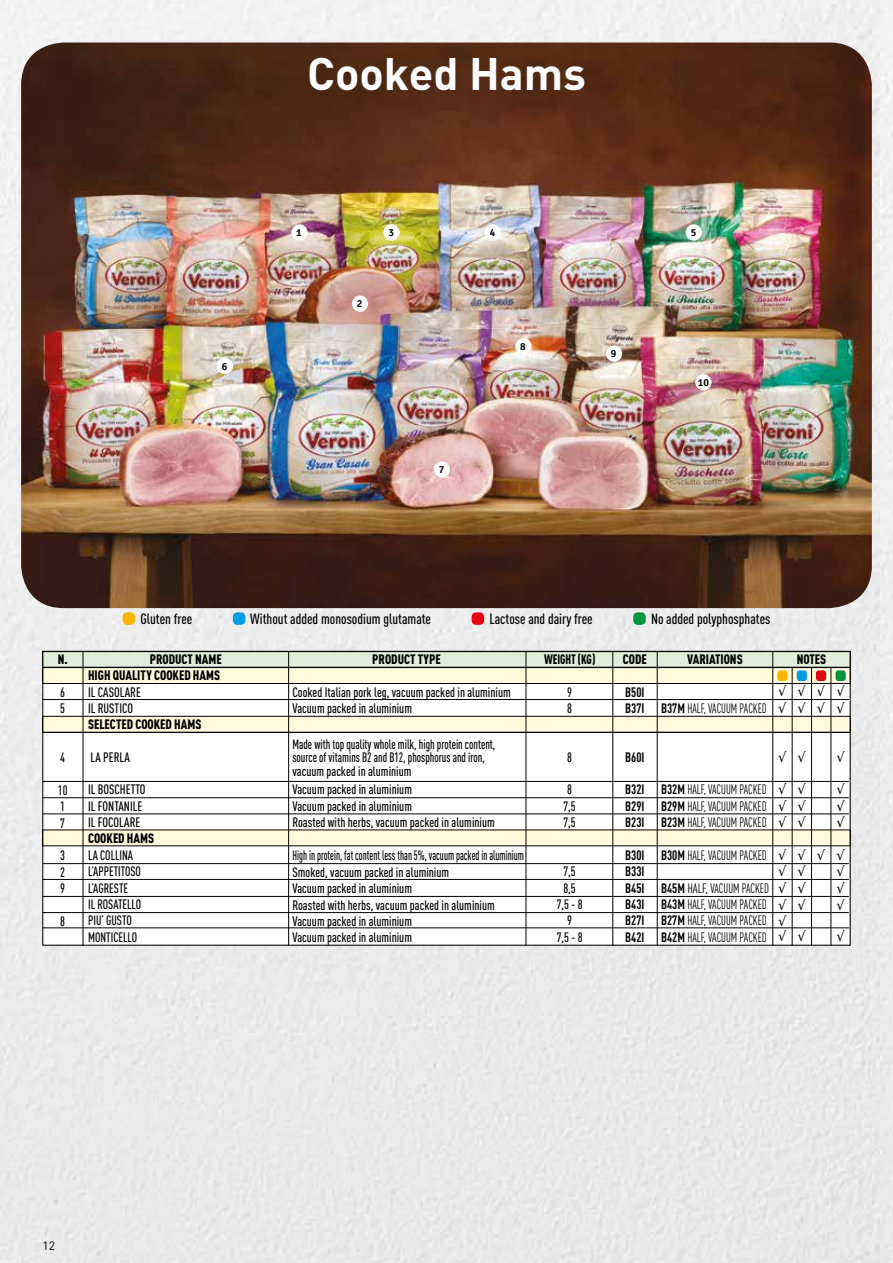
<style>
.page{position:relative;width:893px;height:1263px;background:#fff}
.page>*{position:absolute;margin:0;border:0;box-sizing:border-box;transform-origin:0 0}
.t1{font:700 45px "DIN Pro";color:#fff}
.t2{font:500 14.7px "DIN Cond";color:#000}
.t3{font:500 13.5px/16.4px "DIN Cond";color:#000;scale:.95 1}
.t4{font:500 13.5px/13.5px "DIN Cond";color:#000;scale:.86 1}
.t5{font:13.5px/16.4px "DIN Cond";color:#000;text-align:justify;scale:.86 1}
.t6{font:900 13.5px "DIN Cond";color:#000;scale:.95 1}
.t7{font:13.5px/16.4px "DIN Cond";color:#000;scale:.95 1}
.t8{font:500 13.5px/16.4px "DIN Cond";color:#000;scale:.9 1}
.t9{font:500 13.5px "DIN Cond";color:#000;scale:.76 1}
.t10{font:700 13.5px/16.4px "DIN Cond";color:#000;text-align:justify;scale:.95 1}
.t11{font:13.5px/16.4px "Symbol";color:#000;text-align:justify;scale:.95 1}
.t12{font:900 13.5px "DIN Cond";color:#000;scale:.83 1}
.t13{font:12px "DIN Pro";color:#000}
.t14{font:600 10.5px "Signika";color:#000}
.s1{font-weight:700}
</style>
<div class="page">
<img style="left:21px;top:43px;width:851px;height:565px">
<div style="left:123px;top:612px;width:12px;height:13px;background:#f9b500;border-radius:4px"></div>
<div style="left:233px;top:612px;width:12px;height:13px;background:#009fe3;border-radius:4px"></div>
<div style="left:472px;top:612px;width:12px;height:13px;background:#e30613;border-radius:4px"></div>
<div style="left:633px;top:612px;width:13px;height:13px;background:#009641;border-radius:4px"></div>
<div style="left:880px;top:0;width:13px;height:1263px;background:#eee"></div>
<div style="left:291px;top:224px;width:17px;height:17px;background:#fff;border-radius:50%"></div>
<div style="left:352px;top:296px;width:16px;height:16px;background:#fff;border-radius:50%"></div>
<div style="left:383px;top:224px;width:17px;height:17px;background:#fff;border-radius:50%"></div>
<div style="left:485px;top:224px;width:16px;height:17px;background:#fff;border-radius:50%"></div>
<div style="left:686px;top:224px;width:16px;height:17px;background:#fff;border-radius:50%"></div>
<div style="left:217px;top:358px;width:16px;height:16px;background:#fff;border-radius:50%"></div>
<div style="left:434px;top:461px;width:16px;height:17px;background:#fff;border-radius:50%"></div>
<div style="left:515px;top:338px;width:16px;height:16px;background:#fff;border-radius:50%"></div>
<div style="left:606px;top:345px;width:16px;height:17px;background:#fff;border-radius:50%"></div>
<div style="left:695px;top:374px;width:16px;height:16px;background:#fff;border-radius:50%"></div>
<div style="left:43px;top:830px;width:807px;height:16px;background:#fffadb"></div>
<div style="left:43px;top:667px;width:807px;height:16px;background:#fffadb"></div>
<div style="left:42px;top:667px;width:808px;height:17px;border:1px solid #000"></div>
<div style="left:43px;top:716px;width:807px;height:16px;background:#fffadb"></div>
<div style="left:42px;top:716px;width:808px;height:16px;border:1px solid #000"></div>
<div style="left:43px;top:651px;width:807px;height:16px;background:#e2edd9"></div>
<hr style="left:288px;top:651px;width:1px;height:295px;background:#000">
<hr style="left:526px;top:651px;width:1px;height:295px;background:#000">
<hr style="left:612px;top:651px;width:1px;height:295px;background:#000">
<hr style="left:657px;top:651px;width:1px;height:295px;background:#000">
<hr style="left:772px;top:651px;width:1px;height:295px;background:#000">
<hr style="left:792px;top:667px;width:1px;height:279px;background:#000">
<hr style="left:811px;top:667px;width:1px;height:279px;background:#000">
<hr style="left:831px;top:667px;width:1px;height:279px;background:#000">
<div style="left:777px;top:670px;width:10px;height:11px;background:#f9b500;border-radius:3px"></div>
<div style="left:797px;top:670px;width:10px;height:11px;background:#009fe3;border-radius:3px"></div>
<div style="left:816px;top:670px;width:10px;height:11px;background:#e30613;border-radius:3px"></div>
<div style="left:835px;top:670px;width:11px;height:11px;background:#009641;border-radius:3px"></div>
<hr style="left:42px;top:699px;width:807px;height:1px;background:#000">
<hr style="left:42px;top:732px;width:807px;height:1px;background:#000">
<hr style="left:42px;top:781px;width:807px;height:1px;background:#000">
<hr style="left:42px;top:927px;width:807px;height:1px;background:#000">
<hr style="left:42px;top:814px;width:807px;height:1px;background:#000">
<hr style="left:42px;top:797px;width:807px;height:1px;background:#000">
<hr style="left:42px;top:896px;width:807px;height:1px;background:#000">
<hr style="left:42px;top:879px;width:807px;height:1px;background:#000">
<hr style="left:42px;top:863px;width:807px;height:1px;background:#000">
<hr style="left:42px;top:912px;width:807px;height:1px;background:#000">
<hr style="left:83px;top:651px;width:1px;height:295px;background:#000">
<svg style="left:779px;top:863px;width:8px;height:2px"></svg>
<svg style="left:798px;top:863px;width:8px;height:2px"></svg>
<svg style="left:779px;top:895px;width:8px;height:2px"></svg>
<svg style="left:798px;top:895px;width:8px;height:2px"></svg>
<svg style="left:837px;top:895px;width:8px;height:2px"></svg>
<p class="t14" style="left:222px;top:360px;width:7px">6</p>
<h1 class="t1" style="left:307px;top:43px;width:280px">Cooked Hams</h1>
<p class="t14" style="left:296px;top:226px;width:7px">1</p>
<p class="t14" style="left:357px;top:297px;width:7px">2</p>
<p class="t14" style="left:388px;top:226px;width:7px">3</p>
<p class="t14" style="left:490px;top:226px;width:7px">4</p>
<p class="t14" style="left:691px;top:226px;width:7px">5</p>
<p class="t14" style="left:520px;top:340px;width:7px">8</p>
<p class="t14" style="left:611px;top:347px;width:7px">9</p>
<p class="t14" style="left:698px;top:376px;width:13px">10</p>
<p class="t14" style="left:439px;top:463px;width:7px">7</p>
<p class="t6" style="left:58px;top:651px;width:12px">N.</p>
<p class="t3" style="left:60px;top:683px;width:7px">6<br>5</p>
<p class="t3" style="left:60px;top:749px;width:7px">4</p>
<p class="t3" style="left:58px;top:781px;width:12px">10<br>1<br>7</p>
<p class="t3" style="left:60px;top:847px;width:7px;text-align:justify">3<br>2<br>9</p>
<p class="t3" style="left:60px;top:912px;width:7px">8</p>
<p class="t2" style="left:140px;top:610px;width:53px">Gluten free</p>
<p class="t2" style="left:250px;top:610px;width:182px">Without added monosodium glutamate</p>
<p class="t2" style="left:489px;top:610px;width:105px">Lactose and dairy free</p>
<p class="t2" style="left:651px;top:610px;width:121px">No added polyphosphates</p>
<p class="t6" style="left:150px;top:651px;width:77px">PRODUCT NAME</p>
<p class="t6" style="left:88px;top:667px;width:140px">HIGH QUALITY COOKED HAMS</p>
<p class="t3" style="left:88px;top:683px;width:57px">IL CASOLARE<br>IL RUSTICO</p>
<p class="t6" style="left:88px;top:716px;width:121px">SELECTED COOKED HAMS</p>
<p class="t3" style="left:90px;top:749px;width:43px">LA PERLA</p>
<p class="t6" style="left:372px;top:651px;width:73px">PRODUCT TYPE</p>
<p class="t3" style="left:292px;top:683px;width:231px">Cooked Italian pork leg, vacuum packed in aluminium</p>
<p class="t3" style="left:292px;top:700px;width:127px">Vacuum packed in aluminium</p>
<p class="t4" style="left:292px;top:737px;width:237px">Made with top quality whole milk, high protein content, source of vitamins B2 and B12, phosphorus and iron, vacuum packed in aluminium</p>
<p class="t12" style="left:544px;top:651px;width:63px">WEIGHT (KG)</p>
<p class="t3" style="left:567px;top:683px;width:7px">9<br>8</p>
<p class="t3" style="left:567px;top:749px;width:7px">8</p>
<p class="t6" style="left:623px;top:651px;width:27px">CODE</p>
<p class="t10" style="left:625px;top:683px;width:22px">B50I<br>B37I</p>
<p class="t10" style="left:625px;top:749px;width:22px">B60I</p>
<p class="t6" style="left:687px;top:651px;width:60px">VARIATIONS</p>
<p class="t5" style="left:661px;top:700px;width:124px"><span class="s1">B37M</span> HALF, VACUUM PACKED</p>
<p class="t6" style="left:797px;top:651px;width:33px">NOTES</p>
<p class="t3" style="left:88px;top:781px;width:62px">IL BOSCHETTO<br>IL FONTANILE<br>IL FOCOLARE</p>
<p class="t11" style="left:779px;top:783px;width:9px">√ √ √</p>
<p class="t11" style="left:798px;top:783px;width:9px">√ √ √</p>
<p class="t11" style="left:837px;top:783px;width:9px">√ √ √</p>
<p class="t6" style="left:88px;top:829px;width:71px">COOKED HAMS</p>
<p class="t8" style="left:88px;top:847px;width:61px">LA COLLINA<br>L’APPETITOSO<br>L’AGRESTE<br>IL ROSATELLO<br>PIU’ GUSTO<br>MONTICELLO</p>
<p class="t5" style="left:661px;top:781px;width:124px"><span class="s1">B32M</span> HALF, VACUUM PACKED <span class="s1">B29M</span> HALF, VACUUM PACKED <span class="s1">B23M</span> HALF, VACUUM PACKED</p>
<p class="t3" style="left:563px;top:781px;width:15px">8<br>7,5<br>7,5</p>
<p class="t10" style="left:625px;top:781px;width:22px">B32I B29I B23I</p>
<p class="t3" style="left:292px;top:781px;width:214px">Vacuum packed in aluminium<br>Vacuum packed in aluminium<br>Roasted with herbs, vacuum packed in aluminium</p>
<p class="t3" style="left:292px;top:863px;width:214px">Smoked, vacuum packed in aluminium<br>Vacuum packed in aluminium<br>Roasted with herbs, vacuum packed in aluminium</p>
<p class="t3" style="left:292px;top:912px;width:127px">Vacuum packed in aluminium<br>Vacuum packed in aluminium</p>
<p class="t11" style="left:817px;top:848px;width:30px;text-align:right">√ √ √</p>
<p class="t10" style="left:625px;top:846px;width:22px">B30I B33I B45I B43I B27I B42I</p>
<p class="t5" style="left:661px;top:847px;width:124px"><span class="s1">B30M</span> HALF, VACUUM PACKED</p>
<p class="t9" style="left:292px;top:847px;width:306px">High in protein, fat content less than 5%, vacuum packed in aluminium</p>
<p class="t3" style="left:557px;top:863px;width:29px;text-align:center">7,5<br>8,5<br>7,5 - 8<br>9<br>7,5 - 8</p>
<p class="t7" style="left:661px;top:879px;width:115px"><span class="s1">B45M</span> HALF, VACUUM PACKED<br><span class="s1">B43M</span> HALF, VACUUM PACKED<br><span class="s1">B27M</span> HALF, VACUUM PACKED<br><span class="s1">B42M</span> HALF, VACUUM PACKED</p>
<p class="t11" style="left:779px;top:914px;width:29px;line-height:15px">√<br>√ √</p>
<p class="t13" style="left:43px;top:1238px;width:14px">12</p>
</div>
